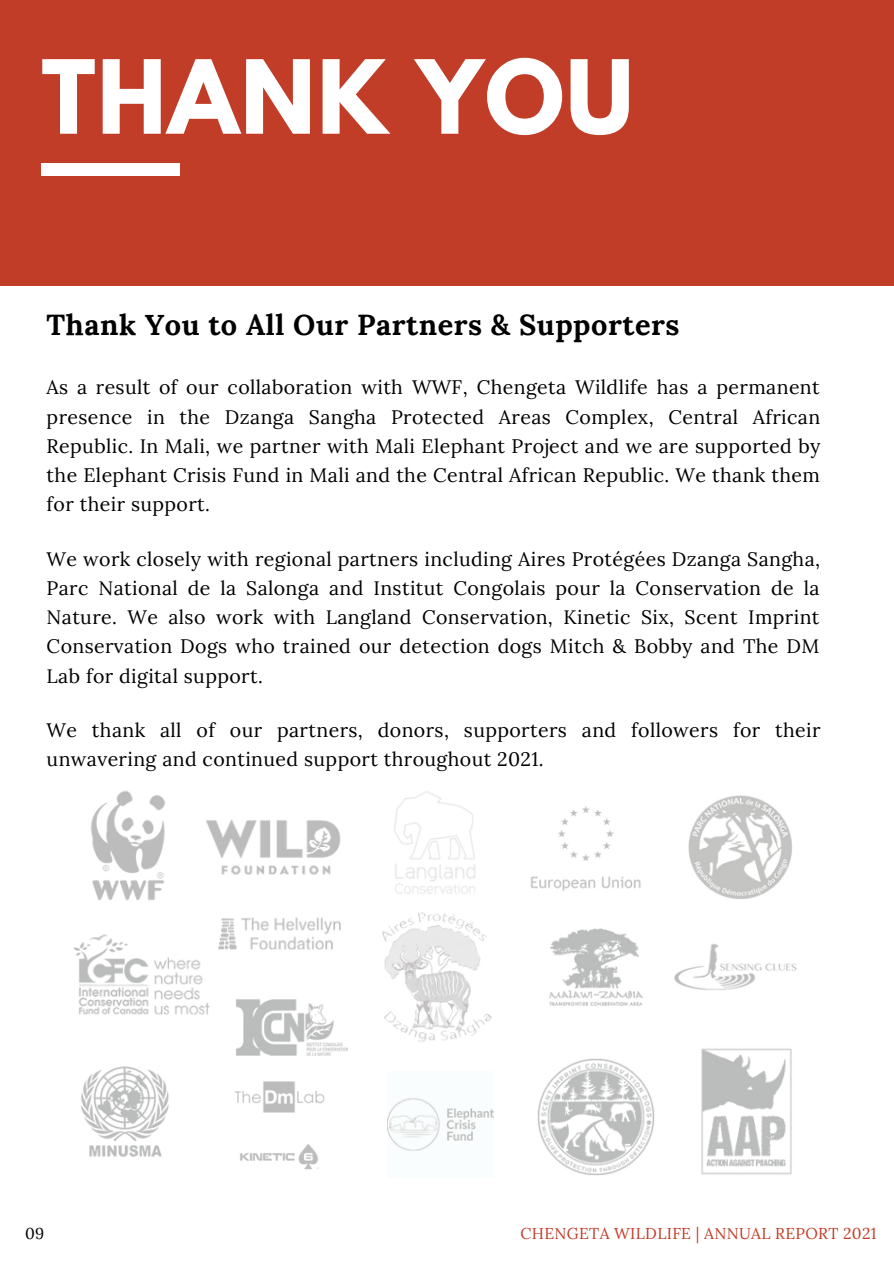
<style>
.page{position:relative;width:894px;height:1264px;background:#fff}
.page>*{position:absolute;margin:0;border:0;box-sizing:border-box;transform-origin:0 0}
.t1{font:700 90.3px "League Spartan";letter-spacing:.02em;color:#fff}
.t2{font:700 28.8px "Lora";letter-spacing:.02em;color:#000}
.t3{font:19.5px/29.2px "Lora";letter-spacing:.02em;color:#000;text-align:justify}
.t4{font:15.75px "Lora";letter-spacing:.02em;color:#c13d28}
.t5{font:15.75px "Lora";color:#000}
</style>
<div class="page">
<div style="left:0;top:0;width:893px;height:285px;background:#c13d28"></div>
<div style="left:42px;top:164px;width:138px;height:12px;background:#fff"></div>
<img style="left:73px;top:934px;width:137px;height:81px">
<img style="left:701px;top:1048px;width:91px;height:127px">
<img style="left:90px;top:791px;width:76px;height:110px">
<img style="left:206px;top:819px;width:135px;height:51px">
<img style="left:218px;top:870px;width:123px;height:80px">
<img style="left:234px;top:1083px;width:91px;height:30px">
<img style="left:674px;top:944px;width:123px;height:46px">
<img style="left:537px;top:1058px;width:118px;height:118px">
<img style="left:81px;top:1066px;width:88px;height:91px">
<img style="left:549px;top:928px;width:94px;height:78px">
<img style="left:240px;top:1144px;width:79px;height:26px">
<img style="left:530px;top:806px;width:111px;height:85px">
<img style="left:688px;top:795px;width:104px;height:104px">
<img style="left:236px;top:999px;width:112px;height:84px">
<img style="left:382px;top:912px;width:110px;height:130px">
<img style="left:388px;top:1098px;width:105px;height:53px">
<img style="left:394px;top:791px;width:82px;height:103px">
<p class="t1" style="left:42px;top:52px;width:593px">THANK YOU</p>
<p class="t1" style="left:79px;top:74px;width:496px">PROJECTS</p>
<p class="t2" style="left:47px;top:305px;width:634px">Thank You to All Our Partners &amp; Supporters</p>
<p class="t3" style="left:47px;top:372px;width:775px">As a result of our collaboration with WWF, Chengeta Wildlife has a permanent presence in the Dzanga Sangha Protected Areas Complex, Central African Republic. In Mali, we partner with Mali Elephant Project and we are supported by the Elephant Crisis Fund in Mali and the Central African Republic. We thank them for their support.</p>
<p class="t3" style="left:47px;top:543px;width:774px">We work closely with regional partners including Aires Protégées Dzanga Sangha, Parc National de la Salonga and Institut Congolais pour la Conservation de la Nature. We also work with Langland Conservation, Kinetic Six, Scent Imprint Conservation Dogs who trained our detection dogs Mitch &amp; Bobby and The DM Lab for digital support.</p>
<p class="t3" style="left:47px;top:715px;width:775px">We thank all of our partners, donors, supporters and followers for their unwavering and continued support throughout 2021.</p>
<p class="t5" style="left:25px;top:1222px;width:21px">09</p>
<p class="t4" style="left:520px;top:1222px;width:357px">CHENGETA WILDLIFE | ANNUAL REPORT 2021</p>
</div>
